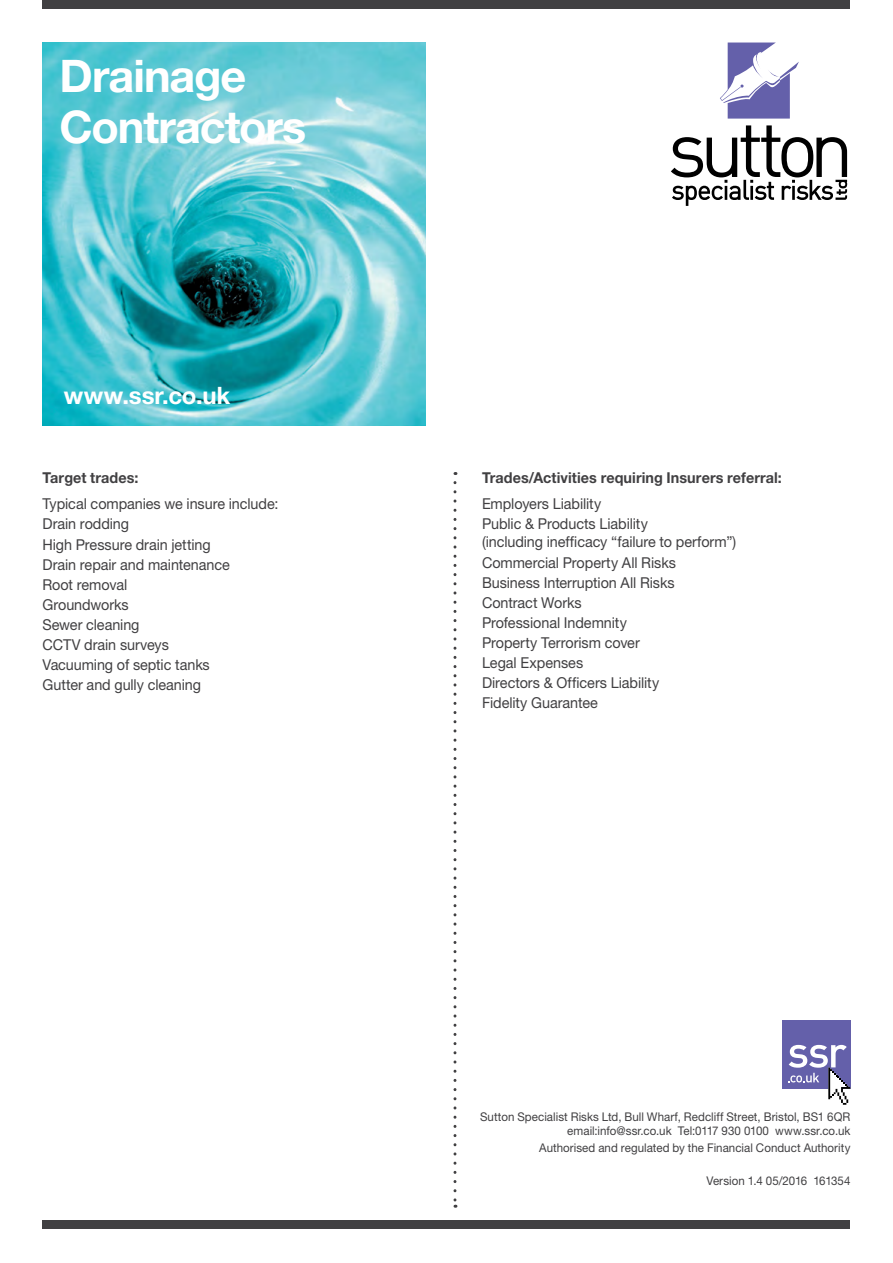
<style>
.page{position:relative;width:893px;height:1263px;background:#fff}
.page>*{position:absolute;margin:0;border:0;box-sizing:border-box;transform-origin:0 0}
.t1{font:700 45px/51px "Helvetica Neue LT Std";letter-spacing:-.025em;color:#fff}
.t2{font:700 24px "Helvetica Neue LT Std";color:#fff}
.t3{font:15px/20.1px "Helvetica Neue LT Std";letter-spacing:-.005em;color:#414042;scale:.96 1}
.t4{font:700 15px "Helvetica Neue LT Std";letter-spacing:.005em;color:#414042;scale:.96 1}
.t5{font:12px/14.4px "Helvetica Neue LT Std";letter-spacing:.005em;color:#414042;text-align:right;scale:.96 1}
</style>
<div class="page">
<div style="left:782px;top:1020px;width:68px;height:69px;background:#6460aa"></div>
<svg style="left:788px;top:1045px;width:62px;height:60px"></svg>
<img style="left:43px;top:43px;width:382px;height:382px">
<svg style="left:720px;top:43px;width:79px;height:76px"></svg>
<svg style="left:671px;top:125px;width:176px;height:81px"></svg>
<div style="left:43px;top:1220px;width:807px;height:9px;background:#414042"></div>
<svg style="left:453px;top:483px;width:3px;height:725px"></svg>
<div style="left:43px;top:0;width:807px;height:9px;background:#414042"></div>
<h1 class="t1" style="left:60px;top:49px;width:248px">Drainage<br>Contractors</h1>
<h2 class="t2" style="left:64px;top:381px;width:168px">www.ssr.co.uk</h2>
<p class="t4" style="left:43px;top:468px;width:101px">Target trades:</p>
<p class="t3" style="left:43px;top:494px;width:247px">Typical companies we insure include:<br>Drain rodding<br>High Pressure drain jetting<br>Drain repair and maintenance<br>Root removal<br>Groundworks<br>Sewer cleaning<br>CCTV drain surveys<br>Vacuuming of septic tanks<br>Gutter and gully cleaning</p>
<p class="t4" style="left:482px;top:468px;width:314px">Trades/Activities requiring Insurers referral:</p>
<p class="t3" style="left:482px;top:494px;width:174px">Employers Liability<br>Public &amp; Products Liability</p>
<p class="t3" style="left:482px;top:532px;width:266px">(including inefficacy “failure to perform”)<br>Commercial Property All Risks<br>Business Interruption All Risks<br>Contract Works<br>Professional Indemnity<br>Property Terrorism cover<br>Legal Expenses<br>Directors &amp; Officers Liability<br>Fidelity Guarantee</p>
<p class="t5" style="left:480px;top:1109px;width:387px">Sutton Specialist Risks Ltd, Bull Wharf, Redcliff Street, Bristol, BS1 6QR email:info@ssr.co.uk Tel:0117 930 0100 www.ssr.co.uk</p>
<p class="t5" style="left:539px;top:1140px;width:326px">Authorised and regulated by the Financial Conduct Authority</p>
<p class="t5" style="left:706px;top:1173px;width:152px">Version 1.4 05/2016 161354</p>
</div>
